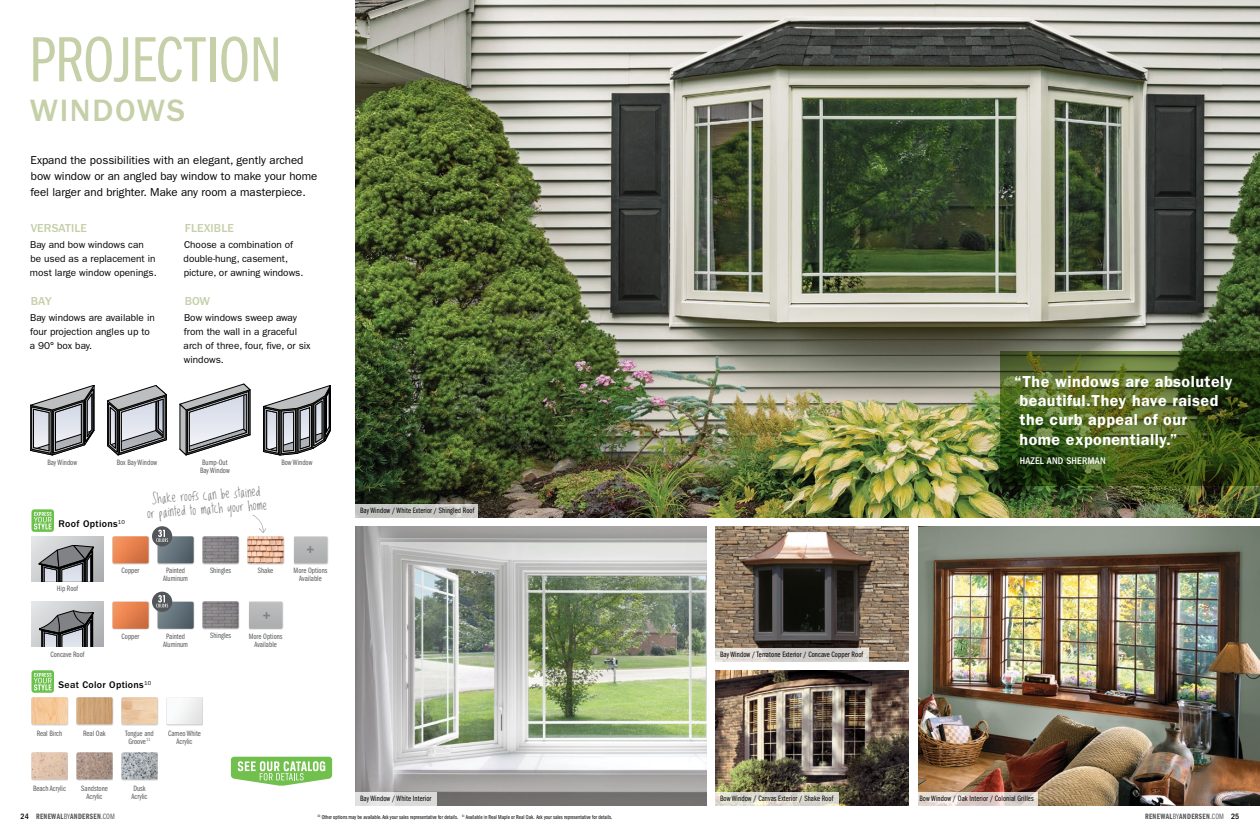
<style>
.page{position:relative;width:1260px;height:828px;background:#fff}
.page>*{position:absolute;margin:0;border:0;box-sizing:border-box;transform-origin:0 0}
.t1{font:66px "ITC Franklin Gothic Std Bk Cp";letter-spacing:-.005em;color:#c5cfa8}
.t2{font:500 32px "ITC Franklin Gothic Std";letter-spacing:.05em;color:#c5cfa8}
.t3{font:600 16px/19.2px "ITC Franklin Gothic Std";letter-spacing:.03em;color:#fff}
.t4{font:13px/14px "Lovedbythe King";color:#808285;text-align:center}
.t5{font:500 12px "ITC Franklin Gothic Std";letter-spacing:.01em;color:#c5cfa8}
.t6{font:11.5px/16px "ITC Franklin Gothic Std";color:#000}
.t7{font:10px/14px "ITC Franklin Gothic Std";color:#000}
.t8{font:500 10px "ITC Franklin Gothic Std";letter-spacing:.03em;color:#000}
.t9{font:500 condensed 10px "ITC Franklin Gothic Std";letter-spacing:.02em;color:#fff}
.t10{font:8px/8px "ITC Franklin Gothic Std Bk Cp";color:#58595b;text-align:center}
.t11{font:8px "ITC Franklin Gothic Std Bk Cp";letter-spacing:.01em;color:#000}
.t12{font:8px "ITC Franklin Gothic Std Dm Cp";letter-spacing:.04em;color:#58595b}
.t13{font:6px "ITC Franklin Gothic Std Bk Cp";color:#000}
.s1{font-family:"ITC Franklin Gothic Std";font-weight:500;font-stretch:condensed;color:#000}
.s2{font-family:"ITC Franklin Gothic Std Bk Cp"}
</style>
<div class="page">
<img style="left:716px;top:670px;width:193px;height:136px">
<img style="left:356px;top:0;width:904px;height:518px">
<img style="left:356px;top:526px;width:350px;height:280px">
<img style="left:918px;top:526px;width:342px;height:280px">
<img style="left:716px;top:527px;width:193px;height:135px">
<svg style="left:1001px;top:352px;width:259px;height:134px;background:#42581d"></svg>
<svg style="left:356px;top:504px;width:122px;height:14px;background:#c8c8c5"></svg>
<svg style="left:918px;top:792px;width:119px;height:14px;background:#e1d4cf"></svg>
<svg style="left:716px;top:792px;width:123px;height:14px;background:#dddbcf"></svg>
<svg style="left:356px;top:792px;width:81px;height:14px"></svg>
<svg style="left:716px;top:648px;width:153px;height:14px;background:#d6d2cf"></svg>
<div style="left:32px;top:670px;width:22px;height:23px;background:#6bc14c;border-radius:3px"></div>
<svg style="left:34px;top:673px;width:18px;height:17px"></svg>
<div style="left:32px;top:509px;width:22px;height:23px;background:#6bc14c;border-radius:3px"></div>
<svg style="left:34px;top:512px;width:18px;height:18px"></svg>
<svg style="left:231px;top:757px;width:101px;height:29px"></svg>
<div style="left:112px;top:602px;width:38px;height:28px;background:#000;opacity:.2"></div>
<img style="left:113px;top:602px;width:36px;height:27px">
<svg style="left:107px;top:385px;width:60px;height:70px"></svg>
<svg style="left:179px;top:383px;width:71px;height:72px"></svg>
<svg style="left:30px;top:385px;width:64px;height:70px"></svg>
<svg style="left:263px;top:385px;width:68px;height:70px"></svg>
<svg style="left:32px;top:602px;width:72px;height:45px;background:#9b9da0"></svg>
<svg style="left:32px;top:536px;width:72px;height:45px;background:#9b9da0"></svg>
<div style="left:112px;top:536px;width:38px;height:28px;background:#000;opacity:.2"></div>
<img style="left:113px;top:536px;width:36px;height:27px">
<div style="left:31px;top:697px;width:37px;height:28px;background:#000;opacity:.2"></div>
<img style="left:32px;top:697px;width:35px;height:27px">
<div style="left:76px;top:697px;width:37px;height:28px;background:#000;opacity:.2"></div>
<img style="left:76px;top:697px;width:36px;height:27px">
<div style="left:121px;top:697px;width:37px;height:28px;background:#000;opacity:.2"></div>
<img style="left:122px;top:697px;width:35px;height:27px">
<div style="left:202px;top:536px;width:38px;height:28px;background:#000;opacity:.2"></div>
<img style="left:203px;top:536px;width:36px;height:27px">
<div style="left:202px;top:601px;width:38px;height:28px;background:#000;opacity:.2"></div>
<img style="left:203px;top:601px;width:36px;height:27px">
<div style="left:158px;top:602px;width:37px;height:28px;background:#000;opacity:.2"></div>
<div style="left:158px;top:536px;width:37px;height:28px;background:#000;opacity:.2"></div>
<svg style="left:152px;top:526px;width:20px;height:20px"></svg>
<svg style="left:156px;top:530px;width:38px;height:33px"></svg>
<div style="left:152px;top:592px;width:20px;height:20px;background:#53575a;border-radius:50%"></div>
<svg style="left:156px;top:595px;width:38px;height:34px"></svg>
<div style="left:31px;top:752px;width:37px;height:28px;background:#000;opacity:.2"></div>
<img style="left:32px;top:752px;width:36px;height:27px">
<div style="left:166px;top:697px;width:37px;height:28px;background:#000;opacity:.2"></div>
<img style="left:167px;top:697px;width:36px;height:27px">
<div style="left:76px;top:752px;width:37px;height:28px;background:#000;opacity:.2"></div>
<img style="left:77px;top:752px;width:36px;height:27px">
<div style="left:121px;top:752px;width:37px;height:28px;background:#000;opacity:.2"></div>
<img style="left:122px;top:752px;width:36px;height:27px">
<div style="left:294px;top:536px;width:34px;height:28px;background:#c4c5c5"></div>
<div style="left:294px;top:536px;width:33px;height:27px;background:#b5b6b7"></div>
<div style="left:249px;top:602px;width:35px;height:28px;background:#000;opacity:.2"></div>
<div style="left:249px;top:602px;width:34px;height:27px;background:#b4b5b6"></div>
<div style="left:247px;top:536px;width:37px;height:28px;background:#000;opacity:.2"></div>
<img style="left:248px;top:536px;width:36px;height:27px">
<svg style="left:252px;top:514px;width:15px;height:19px"></svg>
<h1 class="t1" style="left:29px;top:23px;width:255px">PROJECTION</h1>
<h2 class="t2" style="left:30px;top:93px;width:157px">WINDOWS</h2>
<p class="t6" style="left:30px;top:152px;width:288px">Expand the possibilities with an elegant, gently arched bow window or an angled bay window to make your home feel larger and brighter. Make any room a masterpiece.</p>
<p class="t5" style="left:31px;top:221px;width:58px">VERSATILE</p>
<p class="t7" style="left:30px;top:238px;width:128px">Bay and bow windows can be used as a replacement in most large window openings.</p>
<p class="t5" style="left:31px;top:295px;width:22px">BAY</p>
<p class="t7" style="left:30px;top:311px;width:127px">Bay windows are available in four projection angles up to a 90° box bay.</p>
<p class="t5" style="left:185px;top:221px;width:51px">FLEXIBLE</p>
<p class="t7" style="left:184px;top:238px;width:121px">Choose a combination of double-hung, casement, picture, or awning windows.</p>
<p class="t5" style="left:185px;top:295px;width:27px">BOW</p>
<p class="t7" style="left:184px;top:311px;width:129px">Bow windows sweep away from the wall in a graceful arch of three, four, five, or six windows.</p>
<p class="t10" style="left:47px;top:459px;width:31px">Bay Window</p>
<p class="t10" style="left:117px;top:459px;width:42px">Box Bay Window</p>
<p class="t10" style="left:200px;top:459px;width:31px;text-align:left">Bump-Out<br>Bay Window</p>
<p class="t8" style="left:58px;top:518px;width:68px">Roof Options<sup>10</sup></p>
<h3 class="t4" style="left:146px;top:493px;width:121px;rotate:-4deg">Shake roofs can be stained<br>or painted to match your home</h3>
<p class="t10" style="left:281px;top:459px;width:33px">Bow Window</p>
<p class="t10" style="left:57px;top:585px;width:23px">Hip Roof</p>
<p class="t10" style="left:122px;top:567px;width:19px">Copper</p>
<p class="t10" style="left:210px;top:567px;width:22px">Shingles</p>
<p class="t10" style="left:163px;top:567px;width:26px">Painted<br>Aluminum</p>
<p class="t10" style="left:258px;top:567px;width:17px">Shake</p>
<p class="t10" style="left:294px;top:567px;width:35px">More Options<br>Available</p>
<p class="t10" style="left:50px;top:650px;width:36px">Concave Roof</p>
<p class="t10" style="left:122px;top:632px;width:19px">Copper</p>
<p class="t8" style="left:58px;top:679px;width:94px">Seat Color Options<sup>10</sup></p>
<p class="t10" style="left:163px;top:632px;width:26px">Painted<br>Aluminum</p>
<p class="t10" style="left:210px;top:632px;width:22px">Shingles</p>
<p class="t10" style="left:249px;top:632px;width:35px">More Options<br>Available</p>
<p class="t10" style="left:37px;top:730px;width:27px">Real Birch</p>
<p class="t10" style="left:168px;top:730px;width:34px">Cameo White<br>Acrylic</p>
<p class="t10" style="left:83px;top:730px;width:24px">Real Oak</p>
<p class="t10" style="left:125px;top:730px;width:30px">Tongue and<br>Groove <sup>11</sup></p>
<p class="t10" style="left:33px;top:785px;width:34px">Beach Acrylic</p>
<p class="t10" style="left:81px;top:785px;width:28px">Sandstone<br>Acrylic</p>
<p class="t10" style="left:132px;top:785px;width:17px;text-align:left">Dusk<br>Acrylic</p>
<p class="t11" style="left:360px;top:506px;width:116px">Bay Window / White Exterior / Shingled Roof</p>
<p class="t11" style="left:720px;top:650px;width:145px">Bay Window / Terratone Exterior / Concave Copper Roof</p>
<h3 class="t3" style="left:1019px;top:372px;width:215px;text-indent:-5px">“The windows are absolutely beautiful.They have raised the curb appeal of our<br>home exponentially.”</h3>
<p class="t9" style="left:1020px;top:455px;width:87px">HAZEL AND SHERMAN</p>
<p class="t11" style="left:360px;top:794px;width:73px">Bay Window / White Interior</p>
<p class="t11" style="left:720px;top:794px;width:115px">Bow Window / Canvas Exterior / Shake Roof</p>
<p class="t11" style="left:919px;top:794px;width:116px">Bow Window / Oak Interior / Colonial Grilles</p>
<p class="t12" style="left:21px;top:812px;width:96px"><span class="s1">24</span> RENEWAL<span class="s2">BY</span>ANDERSEN<span class="s2">.COM</span></p>
<p class="t12" style="left:1145px;top:812px;width:96px">RENEWAL<span class="s2">BY</span>ANDERSEN<span class="s2">.COM</span> <span class="s1">25</span></p>
<p class="t13" style="left:317px;top:814px;width:296px"><sup>10</sup> Other options may be available. Ask your sales representative for details. <sup>11</sup> Available in Real Maple or Real Oak. Ask your sales representative for details.</p>
</div>
